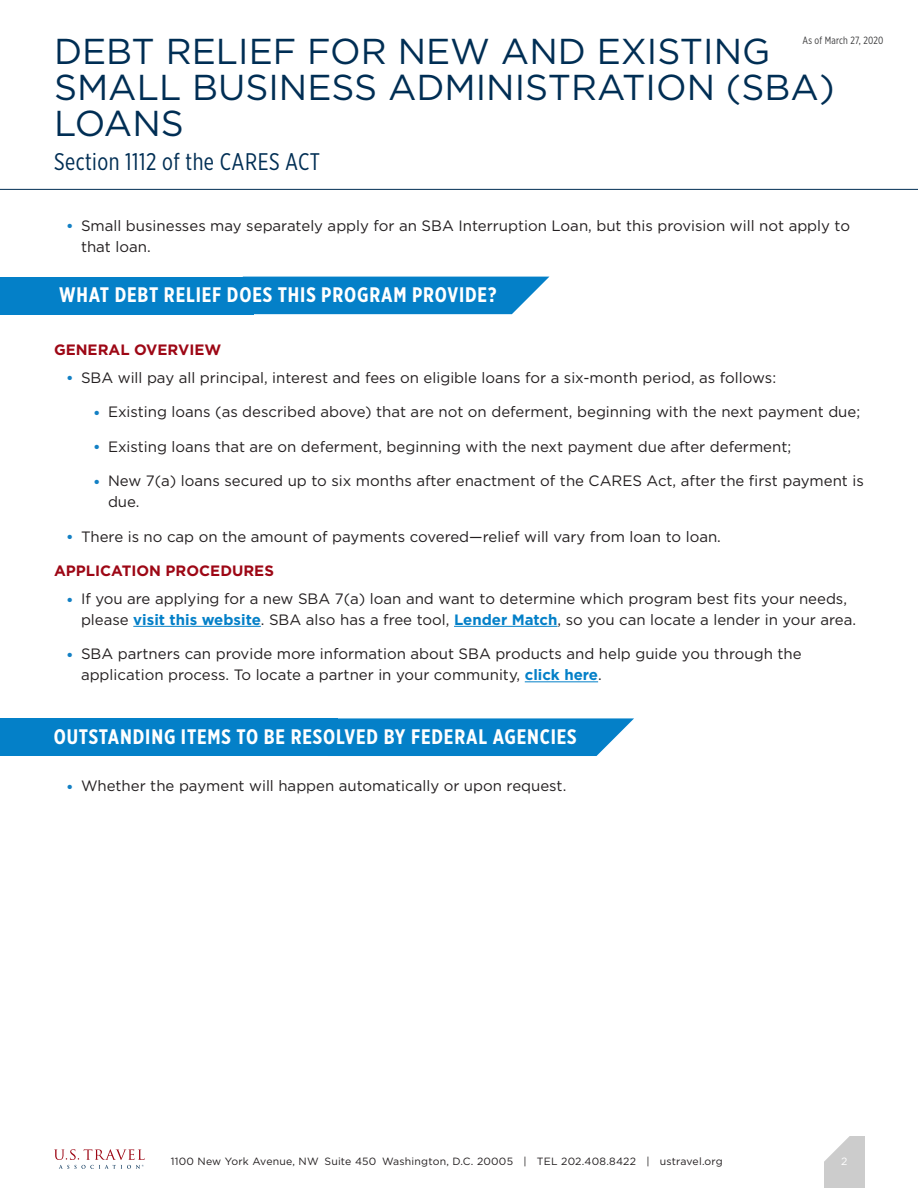
<style>
.page{position:relative;width:918px;height:1188px;background:#fff}
.page>*{position:absolute;margin:0;border:0;box-sizing:border-box;transform-origin:0 0}
.t1{font:36px/36px "Gotham";color:#002e54}
.t2{font:24px "Gotham X Narrow";letter-spacing:.02em;color:#002e54}
.t3{font:700 21px "Gotham X Narrow";letter-spacing:.04em;color:#fff}
.t4{font:15px/21px "Gotham";color:#231f20}
.Bullet{font:700 15px "Gotham";color:#9d0715}
.t5{font:10.5px "Gotham";letter-spacing:.02em;color:#231f20}
.Bullet-2{font:10.5px "Gotham X Narrow";letter-spacing:.02em;color:#3e3e3f}
.t6{font:10.5px "Gotham";color:#fff}
.s1{color:#1380c4}
.s2{font-weight:700;color:#0480c8}
</style>
<div class="page">
<div style="left:824px;top:1137px;width:40px;height:51px;background:#ccc"></div>
<svg style="left:54px;top:1149px;width:91px;height:20px"></svg>
<svg style="left:824px;top:1136px;width:28px;height:26px"></svg>
<div style="left:253px;top:277px;width:296px;height:37px;background:#0480c8"></div>
<div style="left:0;top:277px;width:253px;height:37px;background:#0480c8"></div>
<hr style="left:0;top:189px;width:918px;height:1px;background:#002e54">
<hr style="left:133px;top:626px;width:128px;height:1px;background:#0480c8">
<hr style="left:454px;top:626px;width:104px;height:1px;background:#0480c8">
<hr style="left:525px;top:681px;width:73px;height:1px;background:#0480c8">
<svg style="left:327px;top:718px;width:307px;height:38px;background:#1689cc"></svg>
<div style="left:0;top:719px;width:338px;height:37px;background:#0480c8"></div>
<p class="Bullet-2" style="left:803px;top:34px;width:82px">As of March 27, 2020</p>
<p class="t1" style="left:54px;top:32px;width:782px">DEBT RELIEF FOR NEW AND EXISTING<br>SMALL BUSINESS ADMINISTRATION (SBA)<br>LOANS</p>
<p class="t2" style="left:54px;top:148px;width:268px">Section 1112 of the CARES ACT</p>
<p class="t4" style="left:81px;top:215px;width:771px;text-indent:-14px"><span class="s1">●</span> Small businesses may separately apply for an SBA Interruption Loan, but this provision will not apply to that loan.</p>
<p class="t3" style="left:59px;top:282px;width:439px">WHAT DEBT RELIEF DOES THIS PROGRAM PROVIDE?</p>
<p class="Bullet" style="left:54px;top:340px;width:169px">GENERAL OVERVIEW</p>
<p class="t4" style="left:68px;top:366px;width:710px"><span class="s1">●</span> SBA will pay all principal, interest and fees on eligible loans for a six-month period, as follows:</p>
<p class="t4" style="left:94px;top:401px;width:767px"><span class="s1">●</span> Existing loans (as described above) that are not on deferment, beginning with the next payment due;</p>
<p class="t4" style="left:94px;top:435px;width:698px"><span class="s1">●</span> Existing loans that are on deferment, beginning with the next payment due after deferment;</p>
<p class="t4" style="left:108px;top:470px;width:757px;text-indent:-14px"><span class="s1">●</span> New 7(a) loans secured up to six months after enactment of the CARES Act, after the first payment is due.</p>
<p class="t4" style="left:68px;top:525px;width:655px"><span class="s1">●</span> There is no cap on the amount of payments covered—relief will vary from loan to loan.</p>
<p class="Bullet" style="left:54px;top:561px;width:221px">APPLICATION PROCEDURES</p>
<p class="t4" style="left:81px;top:588px;width:777px;text-indent:-14px"><span class="s1">●</span> If you are applying for a new SBA 7(a) loan and want to determine which program best fits your needs, please <span class="s2">visit this website</span>. SBA also has a free tool, <span class="s2">Lender Match</span>, so you can locate a lender in your area.</p>
<p class="t4" style="left:81px;top:643px;width:722px;text-indent:-14px"><span class="s1">●</span> SBA partners can provide more information about SBA products and help guide you through the application process. To locate a partner in your community, <span class="s2">click here</span>.</p>
<p class="t3" style="left:54px;top:724px;width:525px">OUTSTANDING ITEMS TO BE RESOLVED BY FEDERAL AGENCIES</p>
<p class="t4" style="left:68px;top:775px;width:500px"><span class="s1">●</span> Whether the payment will happen automatically or upon request.</p>
<p class="t5" style="left:171px;top:1154px;width:553px">1100 New York Avenue, NW Suite 450 Washington, D.C. 20005 | TEL 202.408.8422 | ustravel.org</p>
<p class="t6" style="left:841px;top:1154px;width:8px">2</p>
</div>
